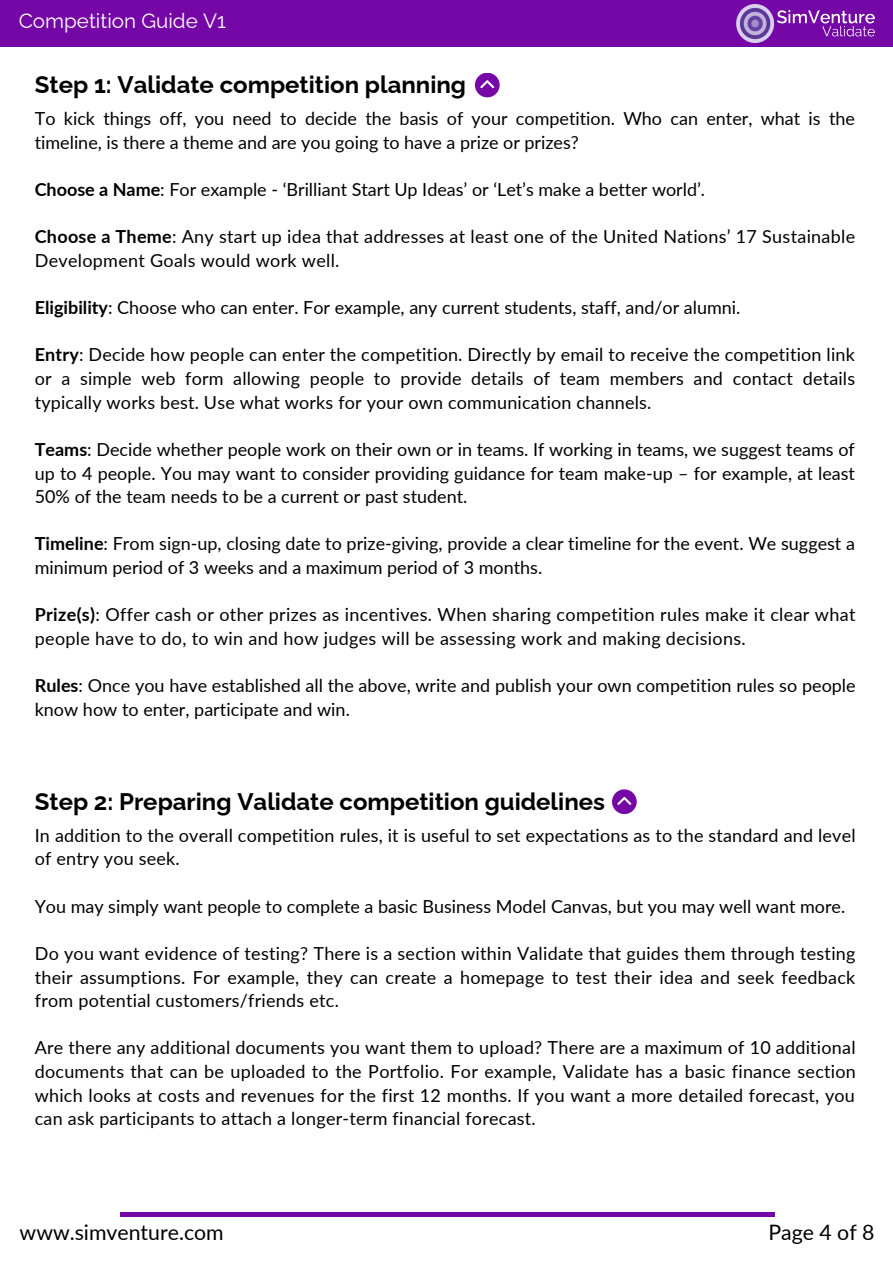
<style>
.page{position:relative;width:893px;height:1264px;background:#fff}
.page>*{position:absolute;margin:0;border:0;box-sizing:border-box;transform-origin:0 0}
.t1{font:700 24px "Raleway";color:#000}
.t2{font:21.3px "Lato";color:#000}
.t3{font:20.55px "Raleway";color:#fff}
.t4{font:18px/23.5px "Lato";color:#000}
.t5{font:18px/23.5px "Lato";letter-spacing:.02em;color:#000}
.s1{font-weight:700}
</style>
<div class="page">
<div style="left:0;top:0;width:892px;height:46px;background:#7507a7"></div>
<img style="left:736px;top:5px;width:138px;height:38px">
<svg style="left:475px;top:73px;width:24px;height:24px"></svg>
<hr style="left:120px;top:1212px;width:654px;height:4px;background:#7507a7">
<svg style="left:612px;top:789px;width:24px;height:25px"></svg>
<p class="t3" style="left:19px;top:8px;width:208px">Competition Guide V1</p>
<p class="t1" style="left:35px;top:71px;width:432px">Step 1: Validate competition planning</p>
<p class="t4" style="left:35px;top:107px;width:821px">To kick things off, you need to decide the basis of your competition. Who can enter, what is the timeline, is there a theme and are you going to have a prize or prizes?</p>
<p class="t4" style="left:35px;top:177px;width:672px"><span class="s1">Choose a Name</span>: For example - ‘Brilliant Start Up Ideas’ or ‘Let’s make a better world’.</p>
<p class="t4" style="left:35px;top:225px;width:821px"><span class="s1">Choose a Theme</span>: Any start up idea that addresses at least one of the United Nations’ 17 Sustainable<br>Development Goals would work well.</p>
<p class="t4" style="left:35px;top:295px;width:707px"><span class="s1">Eligibility</span>: Choose who can enter. For example, any current students, staff, and/or alumni.</p>
<p class="t4" style="left:35px;top:343px;width:821px;text-align:justify"><span class="s1">Entry</span>: Decide how people can enter the competition. Directly by email to receive the competition link or a simple web form allowing people to provide details of team members and contact details typically works best. Use what works for your own communication channels.</p>
<p class="t4" style="left:35px;top:437px;width:821px;text-align:justify"><span class="s1">Teams</span>: Decide whether people work on their own or in teams. If working in teams, we suggest teams of up to 4 people. You may want to consider providing guidance for team make-up – for example, at least 50% of the team needs to be a current or past student.</p>
<p class="t4" style="left:35px;top:531px;width:821px"><span class="s1">Timeline</span>: From sign-up, closing date to prize-giving, provide a clear timeline for the event. We suggest a minimum period of 3 weeks and a maximum period of 3 months.</p>
<p class="t5" style="left:35px;top:602px;width:822px"><span class="s1">Prize(s)</span>: Offer cash or other prizes as incentives. When sharing competition rules make it clear what people have to do, to win and how judges will be assessing work and making decisions.</p>
<p class="t4" style="left:35px;top:673px;width:822px"><span class="s1">Rules</span>: Once you have established all the above, write and publish your own competition rules so people know how to enter, participate and win.</p>
<p class="t1" style="left:35px;top:787px;width:571px">Step 2: Preparing Validate competition guidelines</p>
<p class="t4" style="left:35px;top:823px;width:822px">In addition to the overall competition rules, it is useful to set expectations as to the standard and level of entry you seek.</p>
<p class="t4" style="left:35px;top:893px;width:812px">You may simply want people to complete a basic Business Model Canvas, but you may well want more.</p>
<p class="t4" style="left:35px;top:941px;width:822px;text-align:justify">Do you want evidence of testing? There is a section within Validate that guides them through testing their assumptions. For example, they can create a homepage to test their idea and seek feedback from potential customers/friends etc.</p>
<p class="t4" style="left:35px;top:1035px;width:822px;text-align:justify">Are there any additional documents you want them to upload? There are a maximum of 10 additional documents that can be uploaded to the Portfolio. For example, Validate has a basic finance section which looks at costs and revenues for the first 12 months. If you want a more detailed forecast, you can ask participants to attach a longer-term financial forecast.</p>
<p class="t2" style="left:20px;top:1219px;width:206px">www.simventure.com</p>
<p class="t2" style="left:768px;top:1219px;width:108px">Page 4 of 8</p>
</div>
